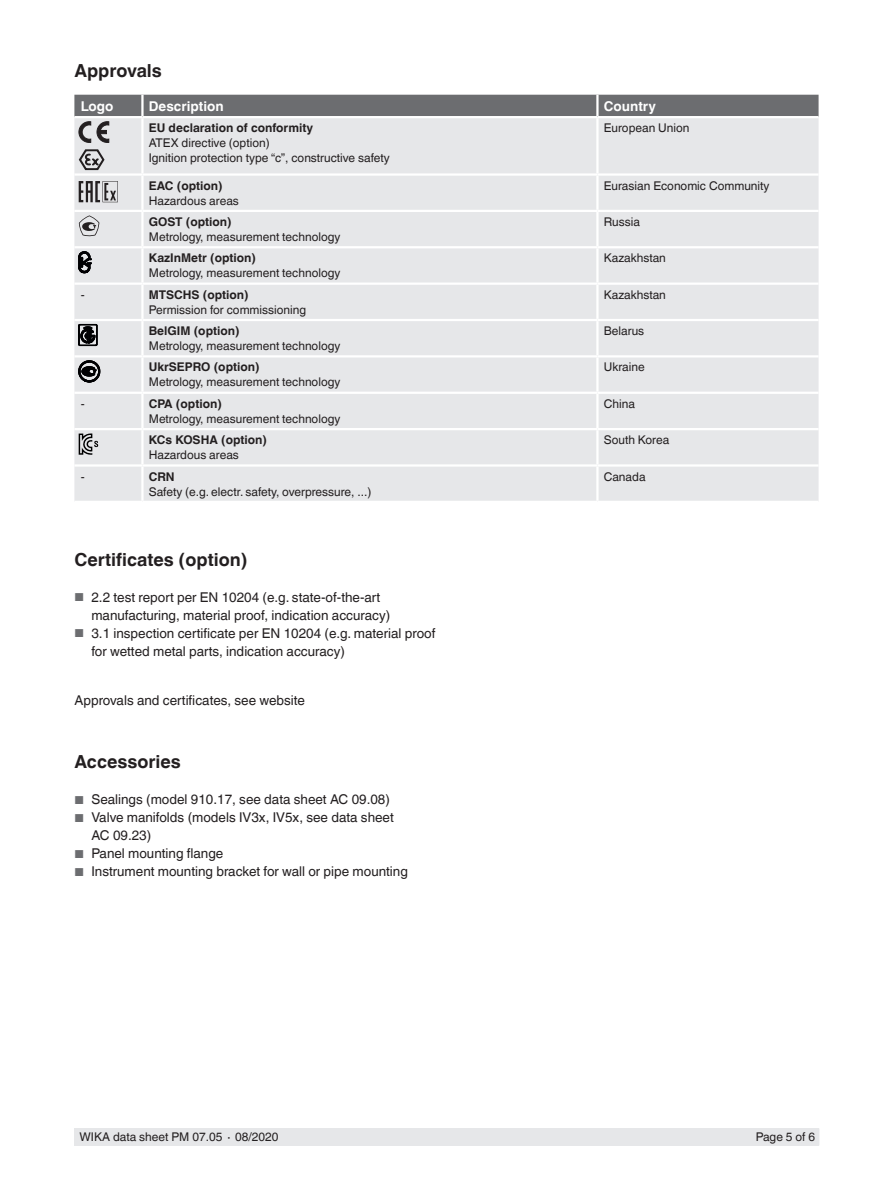
<style>
.page{position:relative;width:893px;height:1188px;background:#fff}
.page>*{position:absolute;margin:0;border:0;box-sizing:border-box;transform-origin:0 0}
.t1{font:700 18px "Helvetica World";color:#231f20}
.t2{font:13.5px/18px "Helvetica World";color:#231f20}
.t3{font:700 13.5px "Helvetica World";color:#fff}
.t4{font:12px/15px "Helvetica World";color:#231f20}
.t5{font:700 12px "Helvetica World";color:#231f20}
.s1{font-size:11.55px;color:#6c6d70}
</style>
<div class="page">
<div style="left:75px;top:1128px;width:744px;height:17px;background:#e6e7e9"></div>
<div style="left:74px;top:142px;width:745px;height:359px;background:#e6e7e9"></div>
<hr style="left:142px;top:173px;width:455px;height:3px;background:#fff">
<hr style="left:142px;top:210px;width:455px;height:2px;background:#fff">
<hr style="left:142px;top:246px;width:455px;height:2px;background:#fff">
<hr style="left:142px;top:392px;width:455px;height:2px;background:#fff">
<hr style="left:142px;top:428px;width:455px;height:2px;background:#fff">
<hr style="left:142px;top:464px;width:455px;height:3px;background:#fff">
<hr style="left:141px;top:248px;width:3px;height:35px;background:#fff">
<hr style="left:596px;top:248px;width:3px;height:35px;background:#fff">
<hr style="left:141px;top:321px;width:3px;height:34px;background:#fff">
<hr style="left:596px;top:321px;width:3px;height:34px;background:#fff">
<hr style="left:141px;top:394px;width:3px;height:34px;background:#fff">
<hr style="left:596px;top:394px;width:3px;height:34px;background:#fff">
<hr style="left:142px;top:355px;width:455px;height:3px;background:#fff">
<hr style="left:141px;top:358px;width:3px;height:34px;background:#fff">
<hr style="left:597px;top:355px;width:222px;height:3px;background:#fff">
<hr style="left:596px;top:358px;width:3px;height:34px;background:#fff">
<hr style="left:74px;top:355px;width:68px;height:3px;background:#fff">
<hr style="left:74px;top:319px;width:68px;height:2px;background:#fff">
<hr style="left:142px;top:319px;width:455px;height:2px;background:#fff">
<hr style="left:597px;top:319px;width:222px;height:2px;background:#fff">
<hr style="left:74px;top:283px;width:68px;height:2px;background:#fff">
<hr style="left:142px;top:283px;width:455px;height:2px;background:#fff">
<hr style="left:141px;top:285px;width:3px;height:34px;background:#fff">
<hr style="left:597px;top:283px;width:222px;height:2px;background:#fff">
<hr style="left:596px;top:285px;width:3px;height:34px;background:#fff">
<hr style="left:74px;top:173px;width:68px;height:3px;background:#fff">
<hr style="left:74px;top:246px;width:68px;height:2px;background:#fff">
<hr style="left:74px;top:392px;width:68px;height:2px;background:#fff">
<hr style="left:74px;top:428px;width:68px;height:2px;background:#fff">
<hr style="left:141px;top:430px;width:3px;height:34px;background:#fff">
<hr style="left:74px;top:464px;width:68px;height:3px;background:#fff">
<hr style="left:597px;top:173px;width:222px;height:3px;background:#fff">
<hr style="left:597px;top:246px;width:222px;height:2px;background:#fff">
<hr style="left:597px;top:392px;width:222px;height:2px;background:#fff">
<hr style="left:597px;top:428px;width:222px;height:2px;background:#fff">
<hr style="left:596px;top:430px;width:3px;height:34px;background:#fff">
<hr style="left:597px;top:464px;width:222px;height:3px;background:#fff">
<hr style="left:597px;top:210px;width:222px;height:2px;background:#fff">
<hr style="left:74px;top:210px;width:68px;height:2px;background:#fff">
<hr style="left:596px;top:118px;width:3px;height:55px;background:#fff">
<hr style="left:141px;top:118px;width:3px;height:55px;background:#fff">
<hr style="left:596px;top:176px;width:3px;height:34px;background:#fff">
<hr style="left:596px;top:212px;width:3px;height:34px;background:#fff">
<hr style="left:596px;top:467px;width:3px;height:34px;background:#fff">
<hr style="left:141px;top:176px;width:3px;height:34px;background:#fff">
<hr style="left:141px;top:212px;width:3px;height:34px;background:#fff">
<hr style="left:141px;top:467px;width:3px;height:34px;background:#fff">
<svg style="left:74px;top:95px;width:745px;height:47px;background:#afb0b2"></svg>
<svg style="left:79px;top:149px;width:26px;height:21px"></svg>
<svg style="left:79px;top:181px;width:39px;height:21px"></svg>
<svg style="left:79px;top:215px;width:20px;height:22px"></svg>
<svg style="left:79px;top:252px;width:12px;height:21px"></svg>
<svg style="left:79px;top:324px;width:18px;height:22px"></svg>
<svg style="left:79px;top:361px;width:21px;height:21px"></svg>
<svg style="left:79px;top:433px;width:19px;height:22px"></svg>
<h1 class="t1" style="left:74px;top:60px;width:89px">Approvals</h1>
<p class="t3" style="left:81px;top:98px;width:34px">Logo</p>
<p class="t3" style="left:149px;top:98px;width:76px">Description</p>
<p class="t3" style="left:604px;top:98px;width:54px">Country</p>
<p class="t5" style="left:149px;top:121px;width:166px">EU declaration of conformity</p>
<p class="t4" style="left:149px;top:135px;width:242px">ATEX directive (option)<br>Ignition protection type “c”, constructive safety</p>
<p class="t4" style="left:604px;top:120px;width:87px">European Union</p>
<p class="t5" style="left:149px;top:178px;width:75px">EAC (option)</p>
<p class="t4" style="left:149px;top:193px;width:92px">Hazardous areas</p>
<p class="t4" style="left:604px;top:178px;width:167px">Eurasian Economic Community</p>
<p class="t5" style="left:149px;top:215px;width:84px">GOST (option)</p>
<p class="t4" style="left:149px;top:229px;width:193px">Metrology, measurement technology</p>
<p class="t4" style="left:604px;top:214px;width:38px">Russia</p>
<p class="t5" style="left:149px;top:251px;width:109px">KazInMetr (option)</p>
<p class="t4" style="left:149px;top:266px;width:193px">Metrology, measurement technology</p>
<p class="t4" style="left:604px;top:251px;width:64px">Kazakhstan</p>
<p class="t4" style="left:81px;top:287px;width:5px">-</p>
<p class="t5" style="left:149px;top:287px;width:101px">MTSCHS (option)</p>
<p class="t4" style="left:149px;top:302px;width:159px">Permission for commissioning</p>
<p class="t4" style="left:604px;top:287px;width:64px">Kazakhstan</p>
<p class="t5" style="left:149px;top:324px;width:92px">BelGIM (option)</p>
<p class="t4" style="left:149px;top:338px;width:193px">Metrology, measurement technology</p>
<p class="t4" style="left:604px;top:323px;width:42px">Belarus</p>
<p class="t5" style="left:149px;top:360px;width:112px">UkrSEPRO (option)</p>
<p class="t4" style="left:149px;top:375px;width:193px">Metrology, measurement technology</p>
<p class="t4" style="left:604px;top:360px;width:42px">Ukraine</p>
<p class="t4" style="left:81px;top:396px;width:5px">-</p>
<p class="t5" style="left:149px;top:397px;width:75px">CPA (option)</p>
<p class="t4" style="left:149px;top:411px;width:193px">Metrology, measurement technology</p>
<p class="t4" style="left:604px;top:396px;width:33px">China</p>
<p class="t5" style="left:149px;top:433px;width:120px">KCs KOSHA (option)</p>
<p class="t4" style="left:149px;top:447px;width:92px">Hazardous areas</p>
<p class="t4" style="left:604px;top:432px;width:67px">South Korea</p>
<p class="t4" style="left:81px;top:469px;width:5px">-</p>
<p class="t5" style="left:149px;top:469px;width:27px">CRN</p>
<p class="t4" style="left:149px;top:484px;width:224px">Safety (e.g. electr. safety, overpressure, ...)</p>
<p class="t4" style="left:604px;top:469px;width:43px">Canada</p>
<h1 class="t1" style="left:74px;top:549px;width:175px">Certificates (option)</h1>
<p class="t2" style="left:91px;top:588px;width:300px;text-indent:-17px"><span class="s1">■</span> 2.2 test report per EN 10204 (e.g. state-of-the-art manufacturing, material proof, indication accuracy)</p>
<p class="t2" style="left:91px;top:624px;width:346px;text-indent:-17px"><span class="s1">■</span> 3.1 inspection certificate per EN 10204 (e.g. material proof for wetted metal parts, indication accuracy)</p>
<p class="t2" style="left:74px;top:692px;width:232px">Approvals and certificates, see website</p>
<h1 class="t1" style="left:74px;top:752px;width:108px">Accessories</h1>
<p class="t2" style="left:74px;top:791px;width:317px"><span class="s1">■</span> Sealings (model 910.17, see data sheet AC 09.08)</p>
<p class="t2" style="left:91px;top:809px;width:304px;text-indent:-17px"><span class="s1">■</span> Valve manifolds (models IV3x, IV5x, see data sheet<br>AC 09.23)</p>
<p class="t2" style="left:74px;top:845px;width:151px"><span class="s1">■</span> Panel mounting flange</p>
<p class="t2" style="left:74px;top:863px;width:335px"><span class="s1">■</span> Instrument mounting bracket for wall or pipe mounting</p>
<p class="t4" style="left:80px;top:1130px;width:201px">WIKA data sheet PM 07.05 ∙ 08/2020</p>
<p class="t4" style="left:756px;top:1130px;width:61px">Page 5 of 6</p>
</div>
